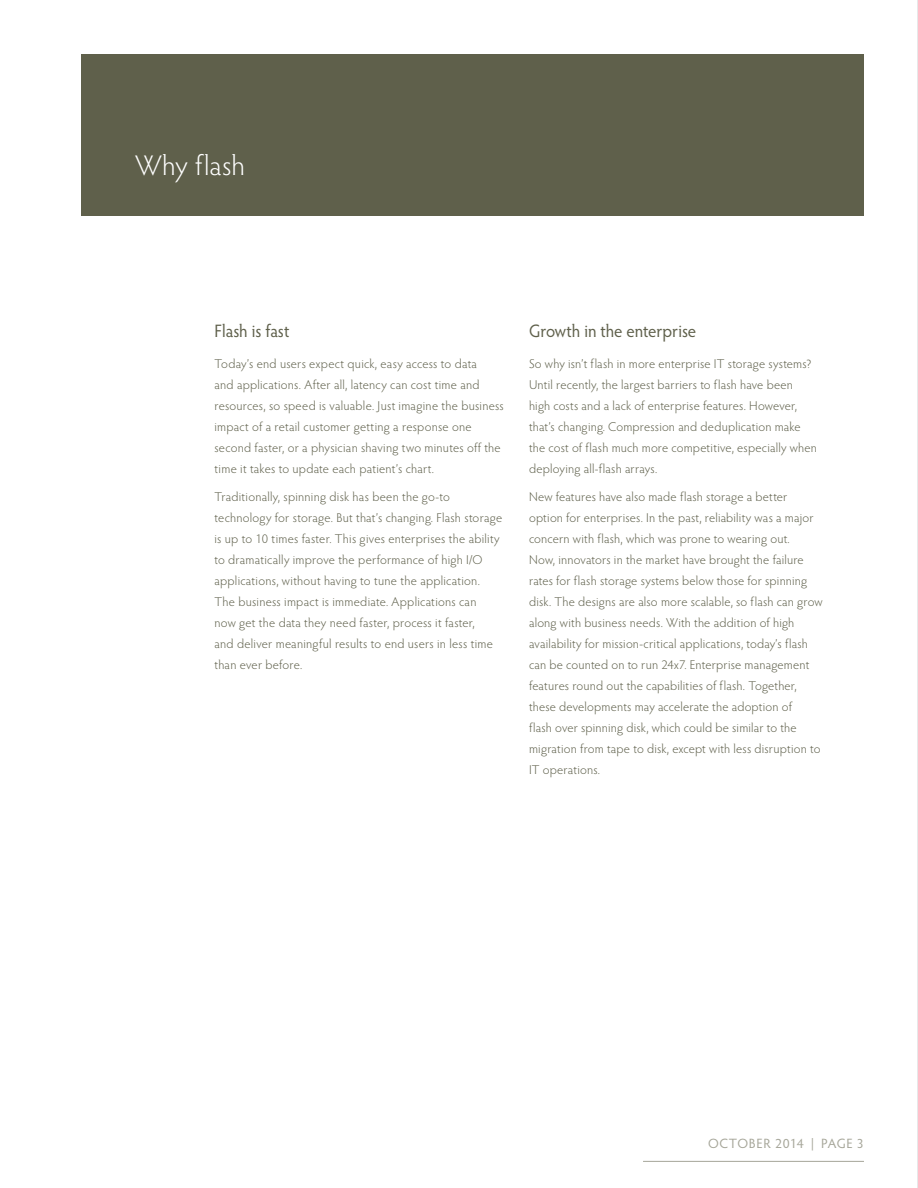
<style>
.page{position:relative;width:918px;height:1188px;background:#fff}
.page>*{position:absolute;margin:0;border:0;box-sizing:border-box;transform-origin:0 0}
.t1{font:300 28.5px "Hypatia Sans Pro";letter-spacing:.005em;color:#fff}
.t2{font:18px "Hypatia Sans Pro";letter-spacing:-.005em;color:#5f604b;scale:.94 1}
.t3{font:13.5px "Hypatia Sans Pro";letter-spacing:.045em;color:#a6a699}
.t4{font:300 12.75px/21px "Hypatia Sans Pro";letter-spacing:.015em;color:#5f604b}
</style>
<div class="page">
<hr style="left:643px;top:1161px;width:221px;height:1px;background:#a6a699">
<div style="left:81px;top:54px;width:783px;height:162px;background:#5f604b"></div>
<hr style="left:917px;top:0;width:1px;height:1188px;background:#d1d3d4">
<h1 class="t1" style="left:135px;top:147px;width:112px">Why flash</h1>
<h2 class="t2" style="left:214px;top:319px;width:81px">Flash is fast</h2>
<p class="t4" style="left:214px;top:353px;width:291px">Today’s end users expect quick, easy access to data<br>and applications. After all, latency can cost time and resources, so speed is valuable. Just imagine the business impact of a retail customer getting a response one second faster, or a physician shaving two minutes off the time it takes to update each patient’s chart.</p>
<p class="t4" style="left:214px;top:486px;width:289px">Traditionally, spinning disk has been the go-to technology for storage. But that’s changing. Flash storage is up to 10 times faster. This gives enterprises the ability to dramatically improve the performance of high I/O applications, without having to tune the application.<br>The business impact is immediate. Applications can<br>now get the data they need faster, process it faster,<br>and deliver meaningful results to end users in less time than ever before.</p>
<h2 class="t2" style="left:529px;top:319px;width:179px">Growth in the enterprise</h2>
<p class="t4" style="left:529px;top:353px;width:289px">So why isn’t flash in more enterprise IT storage systems?<br>Until recently, the largest barriers to flash have been high costs and a lack of enterprise features. However, that’s changing. Compression and deduplication make the cost of flash much more competitive, especially when deploying all-flash arrays.</p>
<p class="t4" style="left:529px;top:486px;width:295px">New features have also made flash storage a better option for enterprises. In the past, reliability was a major concern with flash, which was prone to wearing out.<br>Now, innovators in the market have brought the failure rates for flash storage systems below those for spinning disk. The designs are also more scalable, so flash can grow along with business needs. With the addition of high availability for mission-critical applications, today’s flash can be counted on to run 24x7. Enterprise management features round out the capabilities of flash. Together, these developments may accelerate the adoption of<br>flash over spinning disk, which could be similar to the migration from tape to disk, except with less disruption to IT operations.</p>
<p class="t3" style="left:708px;top:1134px;width:157px">OCTOBER 2014 | PAGE 3</p>
</div>
